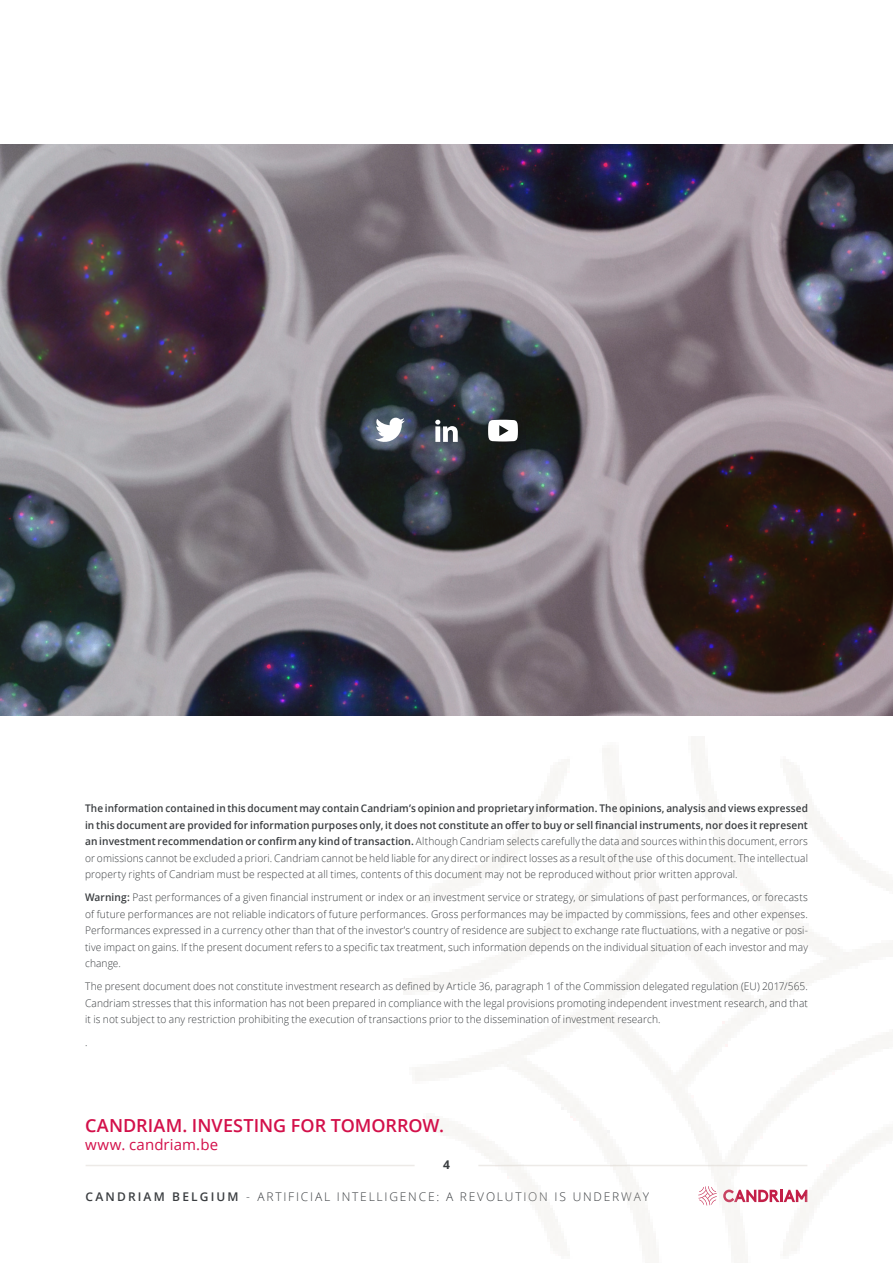
<style>
.page{position:relative;width:893px;height:1263px;background:#fff}
.page>*{position:absolute;margin:0;border:0;box-sizing:border-box;transform-origin:0 0}
.t1{font:600 18px "Open Sans";color:#d3104a}
.t2{font:15px "Open Sans";letter-spacing:.01em;color:#d3104a}
.t3{font:300 12px "Open Sans";letter-spacing:.15em;color:#3a3d40}
.t4{font:700 12px "Open Sans";color:#3a3d40}
.t5{font:300 10.5px/16.5px "Open Sans";letter-spacing:.01em;color:#3a3d40;text-align:justify}
.s1{font-weight:600}
</style>
<div class="page">
<hr style="left:86px;top:1165px;width:329px;height:1px;background:#edeae7">
<img style="left:0;top:145px;width:893px;height:570px">
<img style="left:412px;top:739px;width:481px;height:524px">
<svg style="left:435px;top:420px;width:23px;height:22px"></svg>
<svg style="left:488px;top:420px;width:30px;height:21px"></svg>
<svg style="left:375px;top:418px;width:30px;height:26px"></svg>
<p class="t5" style="left:85px;top:800px;width:724px"><span class="s1">The information contained in this document may contain Candriam’s opinion and proprietary information. The opinions, analysis and views expressed in this document are provided for information purposes only, it does not constitute an offer to buy or sell financial instruments, nor does it represent an investment recommendation or confirm any kind of transaction.</span> Although Candriam selects carefully the data and sources within this document, errors or omissions cannot be excluded a priori. Candriam cannot be held liable for any direct or indirect losses as a result of the use of this document. The intellectual property rights of Candriam must be respected at all times, contents of this document may not be reproduced without prior written approval.</p>
<p class="t5" style="left:85px;top:889px;width:724px"><span class="s1">Warning:</span> Past performances of a given financial instrument or index or an investment service or strategy, or simulations of past performances, or forecasts of future performances are not reliable indicators of future performances. Gross performances may be impacted by commissions, fees and other expenses.<br>Performances expressed in a currency other than that of the investor’s country of residence are subject to exchange rate fluctuations, with a negative or posi&shy;tive impact on gains. If the present document refers to a specific tax treatment, such information depends on the individual situation of each investor and may change.</p>
<p class="t5" style="left:85px;top:978px;width:724px">The present document does not constitute investment research as defined by Article 36, paragraph 1 of the Commission delegated regulation (EU) 2017/565.<br>Candriam stresses that this information has not been prepared in compliance with the legal provisions promoting independent investment research, and that it is not subject to any restriction prohibiting the execution of transactions prior to the dissemination of investment research.</p>
<p class="t5" style="left:85px;top:1033px;width:4px">.</p>
<h1 class="t1" style="left:85px;top:1113px;width:360px">CANDRIAM. INVESTING FOR TOMORROW.</h1>
<h2 class="t2" style="left:85px;top:1134px;width:135px">www. candriam.be</h2>
<p class="t4" style="left:443px;top:1156px;width:8px">4</p>
<p class="t3" style="left:86px;top:1189px;width:565px"><span class="s1">CANDRIAM BELGIUM</span> - ARTIFICIAL INTELLIGENCE: A REVOLUTION IS UNDERWAY</p>
</div>
